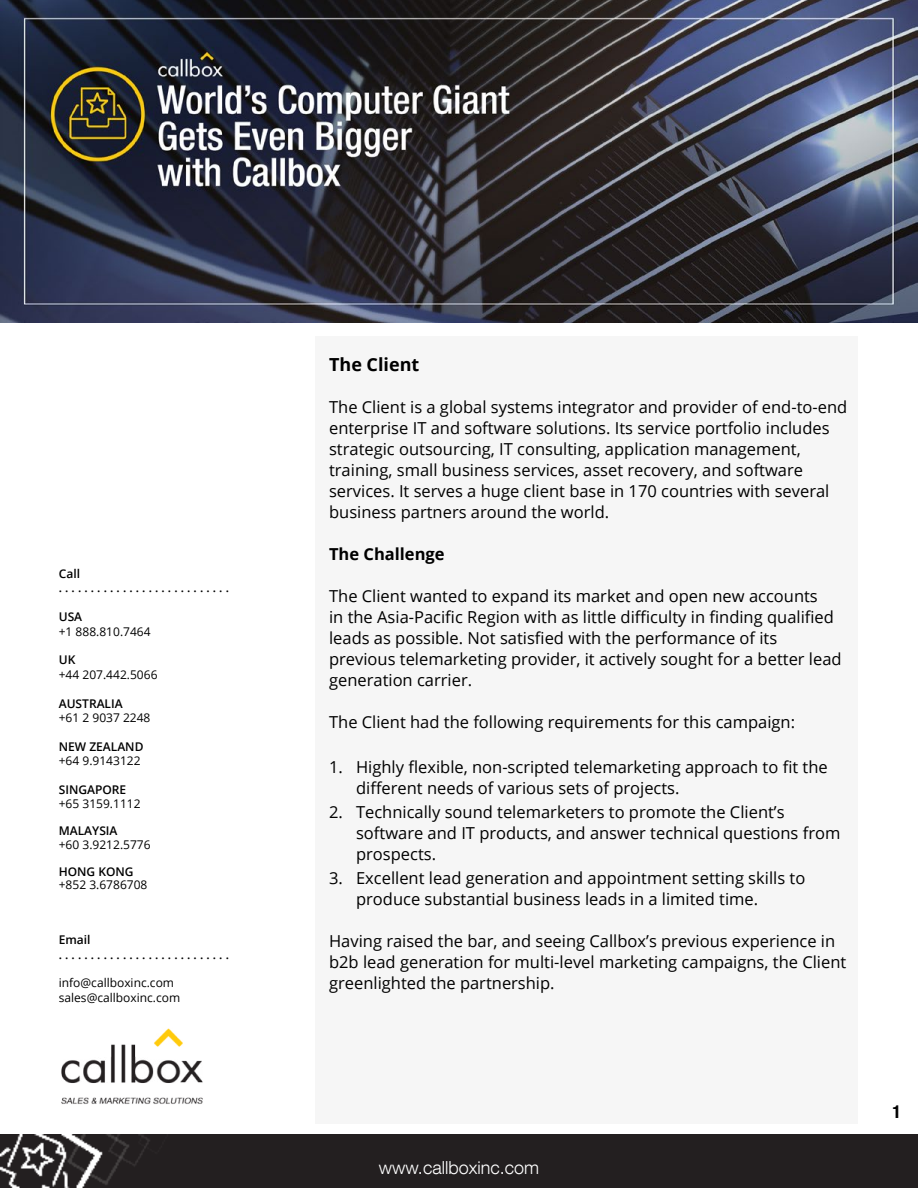
<style>
.page{position:relative;width:918px;height:1188px;background:#fff}
.page>*{position:absolute;margin:0;border:0;box-sizing:border-box;transform-origin:0 0}
.t1{font:300 18px "Helvetica Neue LT Com";color:#fff}
.t2{font:700 18px "Open Sans";color:#000}
.t3{font:700 condensed 18px "Helvetica Neue LT Com";color:#000}
.t4{font:16.5px/21px "Open Sans";color:#000}
.t5{font:700 16.5px "Open Sans";color:#000}
.t6{font:12px/14.4px "Open Sans";color:#000}
.t7{font:600 12px/14.4px "Open Sans";color:#000}
</style>
<div class="page">
<div style="left:315px;top:337px;width:542px;height:787px;background:#f6f6f6"></div>
<div style="left:0;top:1135px;width:918px;height:53px;background:#231f20"></div>
<img style="left:61px;top:1028px;width:142px;height:76px">
<img style="left:0;top:0;width:918px;height:323px">
<p class="t7" style="left:59px;top:566px;width:172px">Call<br>. . . . . . . . . . . . . . . . . . . . . . . . . . .</p>
<p class="t7" style="left:59px;top:609px;width:25px">USA</p>
<p class="t6" style="left:59px;top:624px;width:93px">+1 888.810.7464</p>
<p class="t7" style="left:59px;top:653px;width:18px">UK</p>
<p class="t6" style="left:59px;top:667px;width:100px">+44 207.442.5066</p>
<p class="t7" style="left:59px;top:696px;width:65px">AUSTRALIA</p>
<p class="t6" style="left:59px;top:710px;width:93px">+61 2 9037 2248</p>
<p class="t7" style="left:59px;top:739px;width:86px">NEW ZEALAND</p>
<p class="t6" style="left:59px;top:753px;width:83px">+64 9.9143122</p>
<p class="t7" style="left:59px;top:782px;width:69px">SINGAPORE</p>
<p class="t6" style="left:59px;top:797px;width:83px">+65 3159.1112</p>
<p class="t7" style="left:59px;top:824px;width:60px">MALAYSIA</p>
<p class="t6" style="left:59px;top:837px;width:93px">+60 3.9212.5776</p>
<p class="t7" style="left:59px;top:864px;width:76px">HONG KONG</p>
<p class="t6" style="left:59px;top:878px;width:90px">+852 3.6786708</p>
<p class="t7" style="left:59px;top:932px;width:172px">Email<br>. . . . . . . . . . . . . . . . . . . . . . . . . . .</p>
<p class="t6" style="left:59px;top:976px;width:123px">info@callboxinc.com sales@callboxinc.com</p>
<p class="t2" style="left:329px;top:352px;width:92px">The Client</p>
<p class="t4" style="left:329px;top:396px;width:520px">The Client is a global systems integrator and provider of end-to-end enterprise IT and software solutions. Its service portfolio includes strategic outsourcing, IT consulting, application management, training, small business services, asset recovery, and software services. It serves a huge client base in 170 countries with several business partners around the world.</p>
<p class="t5" style="left:329px;top:542px;width:117px">The Challenge</p>
<p class="t4" style="left:329px;top:585px;width:514px">The Client wanted to expand its market and open new accounts<br>in the Asia-Pacific Region with as little difficulty in finding qualified leads as possible. Not satisfied with the performance of its previous telemarketing provider, it actively sought for a better lead generation carrier.</p>
<p class="t4" style="left:329px;top:711px;width:468px">The Client had the following requirements for this campaign:</p>
<p class="t4" style="left:356px;top:756px;width:473px;text-indent:-27px">1. Highly flexible, non-scripted telemarketing approach to fit the different needs of various sets of projects.</p>
<p class="t4" style="left:356px;top:801px;width:486px;text-indent:-27px">2. Technically sound telemarketers to promote the Client’s software and IT products, and answer technical questions from prospects.</p>
<p class="t4" style="left:356px;top:867px;width:451px;text-indent:-27px">3. Excellent lead generation and appointment setting skills to produce substantial business leads in a limited time.</p>
<p class="t4" style="left:329px;top:930px;width:519px">Having raised the bar, and seeing Callbox’s previous experience in b2b lead generation for multi-level marketing campaigns, the Client greenlighted the partnership.</p>
<p class="t1" style="left:379px;top:1156px;width:162px">www.callboxinc.com</p>
<p class="t3" style="left:892px;top:1101px;width:10px">1</p>
</div>
